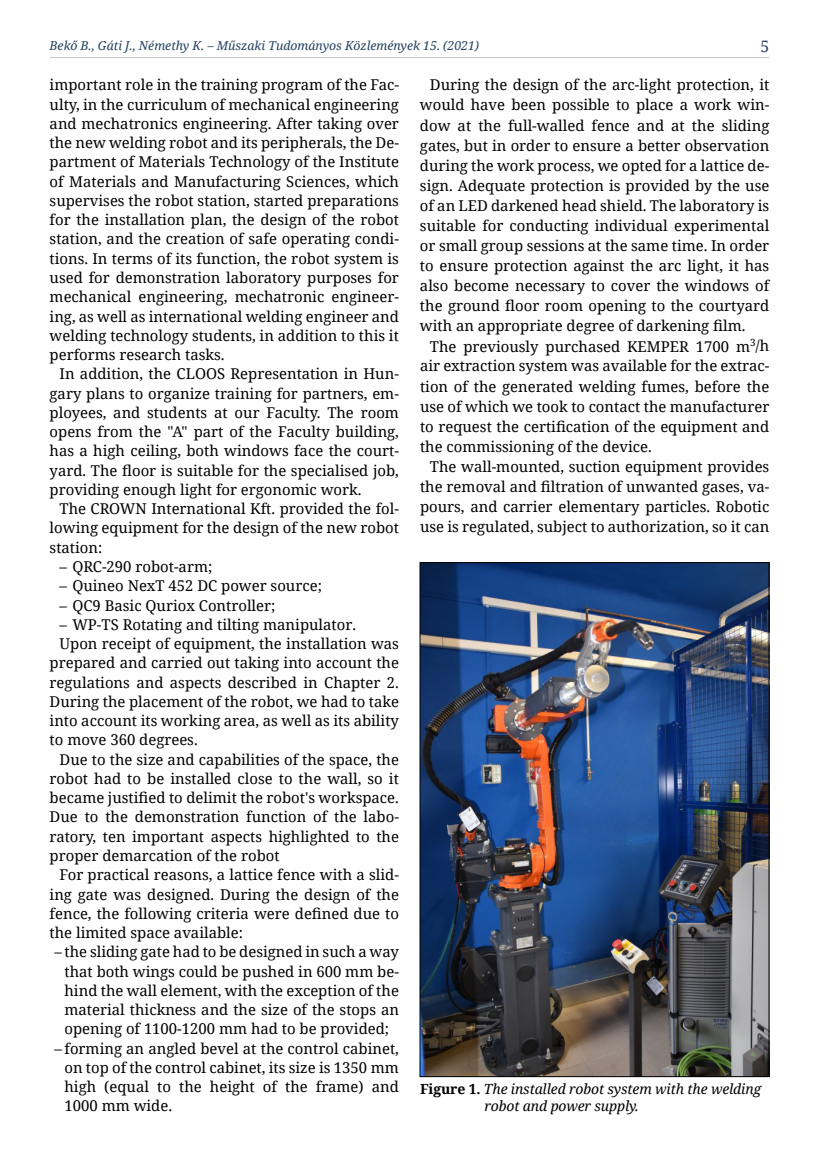
<style>
.page{position:relative;width:819px;height:1161px;background:#fff}
.page>*{position:absolute;margin:0;border:0;box-sizing:border-box;transform-origin:0 0}
.t1{font:15.75px "Noto Serif";color:#244061}
.t2{font:14.88px/19.2px "Noto Serif";color:#000;text-align:justify}
.t3{font:italic 14px/17.5px "Noto Serif";letter-spacing:-.01em;color:#000}
.t4{font:italic 12.25px "Noto Serif";color:#244061}
.s1{font-weight:700;font-style:normal}
</style>
<div class="page">
<hr style="left:50px;top:57px;width:719px;height:1px;background:#c6c6c6">
<img style="left:422px;top:564px;width:345px;height:511px">
<p class="t4" style="left:50px;top:37px;width:431px">Bekő B., Gáti J., Némethy K. – Műszaki Tudományos Közlemények 15. (2021)</p>
<p class="t1" style="left:760px;top:35px;width:10px">5</p>
<p class="t2" style="left:50px;top:75px;width:351px">important role in the training program of the Fac&shy;ulty, in the curriculum of mechanical engineering and mechatronics engineering. After taking over the new welding robot and its peripherals, the De&shy;partment of Materials Technology of the Institute of Materials and Manufacturing Sciences, which supervises the robot station, started preparations for the installation plan, the design of the robot station, and the creation of safe operating condi&shy;tions. In terms of its function, the robot system is used for demonstration laboratory purposes for mechanical engineering, mechatronic engineer&shy;ing, as well as international welding engineer and welding technology students, in addition to this it performs research tasks.</p>
<p class="t2" style="left:50px;top:364px;width:351px;text-indent:10px">In addition, the CLOOS Representation in Hun&shy;gary plans to organize training for partners, em&shy;ployees, and students at our Faculty. The room opens from the "A" part of the Faculty building, has a high ceiling, both windows face the court&shy;yard. The floor is suitable for the specialised job, providing enough light for ergonomic work.</p>
<p class="t2" style="left:50px;top:499px;width:351px;text-indent:10px">The CROWN International Kft. provided the fol&shy;lowing equipment for the design of the new robot station:</p>
<p class="t2" style="left:60px;top:556px;width:154px">– QRC-290 robot-arm;</p>
<p class="t2" style="left:60px;top:576px;width:264px">– Quineo NexT 452 DC power source;</p>
<p class="t2" style="left:60px;top:595px;width:217px">– QC9 Basic Quriox Controller;</p>
<p class="t2" style="left:60px;top:614px;width:298px">– WP-TS Rotating and tilting manipulator.</p>
<p class="t2" style="left:60px;top:633px;width:341px">Upon receipt of equipment, the installation was</p>
<p class="t2" style="left:50px;top:653px;width:351px">prepared and carried out taking into account the</p>
<p class="t2" style="left:50px;top:672px;width:351px">regulations and aspects described in Chapter 2.</p>
<p class="t2" style="left:50px;top:691px;width:351px">During the placement of the robot, we had to take</p>
<p class="t2" style="left:50px;top:710px;width:351px">into account its working area, as well as its ability</p>
<p class="t2" style="left:50px;top:730px;width:150px">to move 360 degrees.</p>
<p class="t2" style="left:60px;top:749px;width:341px">Due to the size and capabilities of the space, the</p>
<p class="t2" style="left:50px;top:768px;width:351px">robot had to be installed close to the wall, so it</p>
<p class="t2" style="left:50px;top:787px;width:351px">became justified to delimit the robot's workspace.</p>
<p class="t2" style="left:50px;top:807px;width:351px">Due to the demonstration function of the labo-</p>
<p class="t2" style="left:50px;top:826px;width:351px">ratory, ten important aspects highlighted to the</p>
<p class="t2" style="left:50px;top:845px;width:231px">proper demarcation of the robot</p>
<p class="t2" style="left:60px;top:865px;width:341px">For practical reasons, a lattice fence with a slid-</p>
<p class="t2" style="left:50px;top:884px;width:351px">ing gate was designed. During the design of the</p>
<p class="t2" style="left:50px;top:903px;width:351px">fence, the following criteria were defined due to</p>
<p class="t2" style="left:50px;top:922px;width:195px">the limited space available:</p>
<p class="t2" style="left:64px;top:942px;width:336px;text-indent:-10px">– the sliding gate had to be designed in such a way that both wings could be pushed in 600 mm be&shy;hind the wall element, with the exception of the material thickness and the size of the stops an opening of 1100-1200 mm had to be provided;</p>
<p class="t2" style="left:64px;top:1038px;width:336px;text-indent:-10px">– forming an angled bevel at the control cabinet, on top of the control cabinet, its size is 1350 mm high (equal to the height of the frame) and 1000 mm wide.</p>
<p class="t2" style="left:420px;top:74px;width:351px;line-height:20.1px;text-indent:10px">During the design of the arc-light protection, it would have been possible to place a work win&shy;dow at the full-walled fence and at the sliding gates, but in order to ensure a better observation during the work process, we opted for a lattice de&shy;sign. Adequate protection is provided by the use of an LED darkened head shield. The laboratory is suitable for conducting individual experimental or small group sessions at the same time. In order to ensure protection against the arc light, it has also become necessary to cover the windows of the ground floor room opening to the courtyard with an appropriate degree of darkening film.</p>
<p class="t2" style="left:420px;top:335px;width:351px;line-height:20.1px;text-indent:10px">The previously purchased KEMPER 1700 m<sup>3</sup>/h air extraction system was available for the extrac&shy;tion of the generated welding fumes, before the use of which we took to contact the manufacturer to request the certification of the equipment and the commissioning of the device.</p>
<p class="t2" style="left:420px;top:456px;width:351px;line-height:20.1px;text-indent:10px">The wall-mounted, suction equipment provides the removal and filtration of unwanted gases, va&shy;pours, and carrier elementary particles. Robotic use is regulated, subject to authorization, so it can</p>
<p class="t3" style="left:484px;top:1079px;width:278px;text-indent:-64px"><span class="s1">Figure 1.</span> The installed robot system with the welding robot and power supply.</p>
</div>
